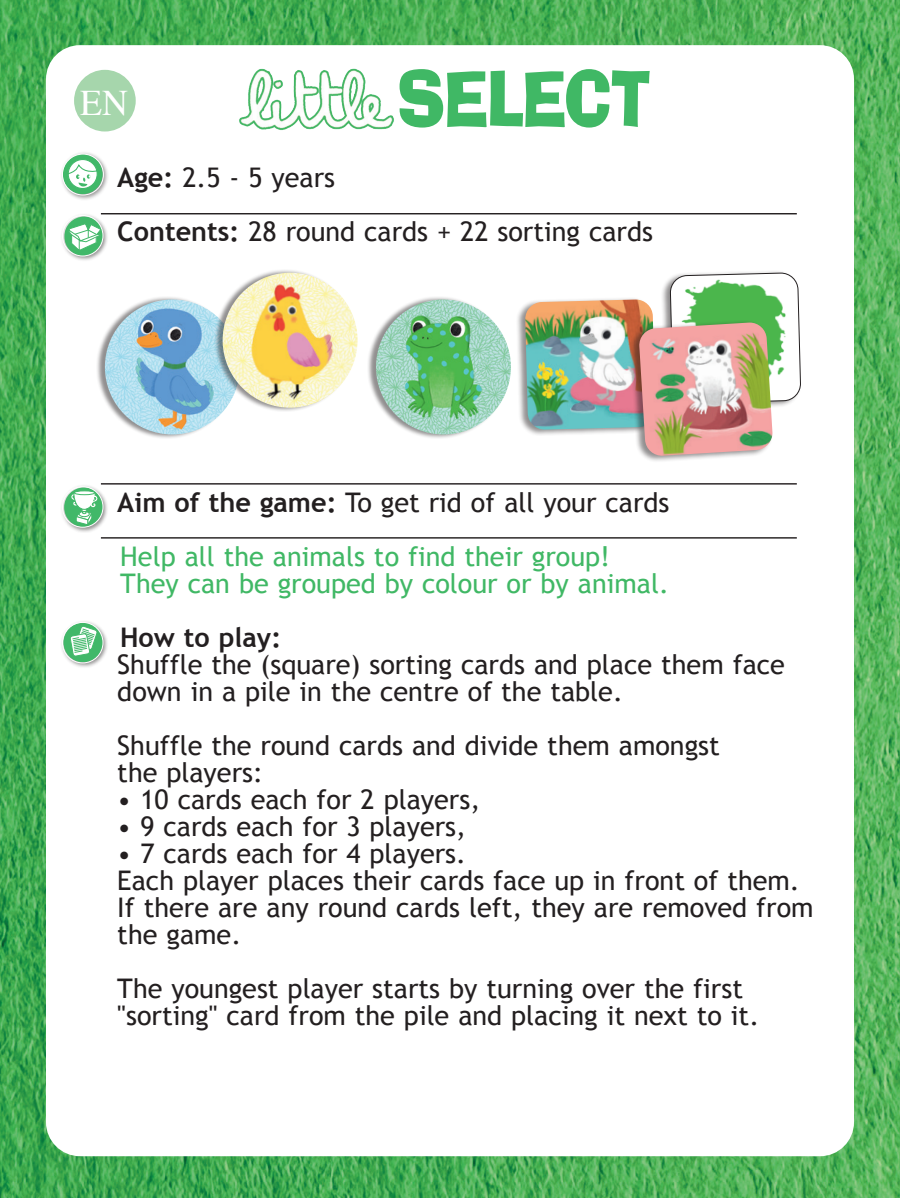
<style>
.page{position:relative;width:900px;height:1198px;background:#fff}
.page>*{position:absolute;margin:0;border:0;box-sizing:border-box;transform-origin:0 0}
.t1{font:74.4px "Ad Lib BT";letter-spacing:-.02em;color:#40b865;scale:.83 1}
.t2{font:36px "Times";color:#fff}
.Normal_e{font:27px/27px "Trebuchet MS";color:#231f20}
.Normal_e-2{font:27px "Trebuchet MS";color:#40b865}
.Normal_e-3{font:700 27px "Trebuchet MS";color:#231f20}
.s1{font-weight:700}
</style>
<div class="page">
<img style="left:0;top:0;width:900px;height:1197px">
<div style="left:46px;top:45px;width:808px;height:1111px;background:#fff;border-radius:34px"></div>
<hr style="left:101px;top:213px;width:696px;height:1px;background:#231f20">
<hr style="left:101px;top:483px;width:696px;height:1px;background:#231f20">
<hr style="left:101px;top:537px;width:696px;height:1px;background:#231f20">
<div style="left:60px;top:213px;width:48px;height:48px;background:#231f20;opacity:.5"></div>
<div style="left:62px;top:215px;width:41px;height:41px;border:1px solid #fff;border-radius:50%"></div>
<div style="left:60px;top:484px;width:48px;height:48px;background:#231f20;opacity:.5"></div>
<svg style="left:64px;top:487px;width:39px;height:40px"></svg>
<svg style="left:70px;top:492px;width:29px;height:35px"></svg>
<svg style="left:74px;top:491px;width:21px;height:4px"></svg>
<div style="left:74px;top:490px;width:21px;height:5px;border:1px solid #41b869;border-radius:50%"></div>
<div style="left:62px;top:486px;width:41px;height:41px;border:1px solid #fff;border-radius:50%"></div>
<div style="left:60px;top:619px;width:48px;height:49px;background:#231f20;opacity:.5"></div>
<svg style="left:63px;top:622px;width:40px;height:40px"></svg>
<div style="left:62px;top:622px;width:41px;height:41px;border:1px solid #fff;border-radius:50%"></div>
<div style="left:60px;top:151px;width:49px;height:50px;background:#231f20;opacity:.5"></div>
<div style="left:63px;top:154px;width:40px;height:40px;background:#41b869;border-radius:50%"></div>
<div style="left:68px;top:159px;width:30px;height:30px;border:1px solid #41b869;border-radius:50%"></div>
<svg style="left:67px;top:158px;width:31px;height:29px"></svg>
<svg style="left:64px;top:213px;width:39px;height:43px"></svg>
<div style="left:62px;top:154px;width:42px;height:41px;border:1px solid #fff;border-radius:50%"></div>
<div style="left:661px;top:270px;width:140px;height:140px;background:#231f20;opacity:.5"></div>
<svg style="left:670px;top:273px;width:131px;height:130px"></svg>
<div style="left:516px;top:297px;width:139px;height:139px;background:#231f20;opacity:.5"></div>
<img style="left:525px;top:299px;width:130px;height:131px">
<div style="left:630px;top:320px;width:143px;height:143px;background:#231f20;opacity:.5"></div>
<img style="left:639px;top:322px;width:134px;height:134px">
<div style="left:74px;top:70px;width:62px;height:61px;background:#a6d6ac;border-radius:50%"></div>
<img style="left:239px;top:68px;width:155px;height:62px">
<div style="left:96px;top:296px;width:142px;height:143px;background:#231f20;opacity:.5"></div>
<img style="left:105px;top:299px;width:135px;height:135px;border-radius:67px">
<div style="left:213px;top:269px;width:143px;height:143px;background:#231f20;opacity:.5"></div>
<img style="left:222px;top:273px;width:136px;height:135px">
<div style="left:367px;top:296px;width:142px;height:143px;background:#231f20;opacity:.5"></div>
<img style="left:376px;top:299px;width:135px;height:135px;border-radius:67px">
<svg style="left:0;top:0;width:5px;height:5px"></svg>
<svg style="left:0;top:1192px;width:5px;height:6px"></svg>
<svg style="left:895px;top:0;width:5px;height:5px"></svg>
<svg style="left:895px;top:1192px;width:5px;height:6px"></svg>
<p class="t2" style="left:80px;top:69px;width:49px">EN</p>
<p class="t1" style="left:397px;top:51px;width:307px">SELECT</p>
<p class="Normal_e" style="left:117px;top:165px;width:219px"><span class="s1">Age:</span> 2.5 - 5 years</p>
<p class="Normal_e" style="left:117px;top:219px;width:537px"><span class="s1">Contents:</span> 28 round cards + 22 sorting cards</p>
<p class="Normal_e" style="left:117px;top:489px;width:554px"><span class="s1">Aim of the game:</span> To get rid of all your cards</p>
<p class="Normal_e-2" style="left:120px;top:540px;width:491px">Help all the animals to find their group!</p>
<p class="Normal_e-2" style="left:120px;top:567px;width:550px">They can be grouped by colour or by animal.</p>
<p class="Normal_e-3" style="left:120px;top:620px;width:163px">How to play:</p>
<p class="Normal_e" style="left:117px;top:651px;width:669px">Shuffle the (square) sorting cards and place them face down in a pile in the centre of the table.</p>
<p class="Normal_e" style="left:117px;top:732px;width:604px">Shuffle the round cards and divide them amongst</p>
<p class="Normal_e" style="left:117px;top:759px;width:147px">the players:</p>
<p class="Normal_e" style="left:117px;top:786px;width:364px">• 10 cards each for 2 players,</p>
<p class="Normal_e" style="left:117px;top:813px;width:350px">• 9 cards each for 3 players,</p>
<p class="Normal_e" style="left:117px;top:840px;width:350px">• 7 cards each for 4 players.</p>
<p class="Normal_e" style="left:117px;top:867px;width:684px">Each player places their cards face up in front of them.</p>
<p class="Normal_e" style="left:117px;top:894px;width:698px">If there are any round cards left, they are removed from the game.</p>
<p class="Normal_e" style="left:117px;top:975px;width:627px">The youngest player starts by turning over the first</p>
<p class="Normal_e" style="left:117px;top:1002px;width:643px">"sorting" card from the pile and placing it next to it.</p>
</div>
